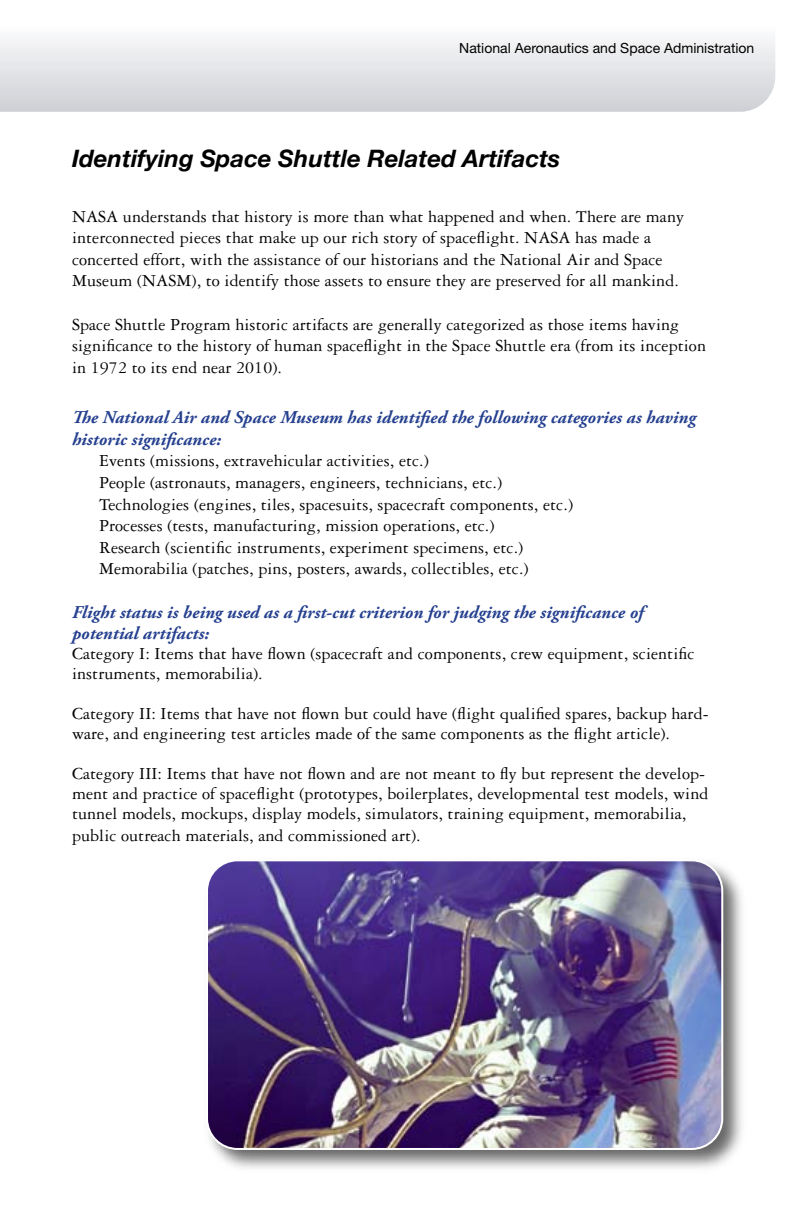
<style>
.page{position:relative;width:792px;height:1224px;background:#fff}
.page>*{position:absolute;margin:0;border:0;box-sizing:border-box;transform-origin:0 0}
.t1{font:italic 700 24px "Helvetica Neue";color:#000}
.t2{font:18px/21.6px "Garamond 3 LT Std";letter-spacing:.005em;color:#000}
.t3{font:italic 700 18px/21.6px "Adobe Garamond Pro";letter-spacing:.005em;color:#25408f}
.t4{font:14px "Helvetica Neue LT Std";color:#000}
</style>
<div class="page">
<svg style="left:0;top:37px;width:775px;height:75px"></svg>
<img style="left:214px;top:868px;width:528px;height:300px">
<img style="left:209px;top:862px;width:513px;height:287px">
<div style="left:206px;top:859px;width:517px;height:291px;border:2px solid #fff;border-radius:31px"></div>
<p class="t4" style="left:459px;top:40px;width:297px">National Aeronautics and Space Administration</p>
<h1 class="t1" style="left:72px;top:144px;width:490px">Identifying Space Shuttle Related Artifacts</h1>
<p class="t2" style="left:72px;top:206px;width:614px">NASA understands that history is more than what happened and when. There are many interconnected pieces that make up our rich story of spaceflight. NASA has made a concerted effort, with the assistance of our historians and the National Air and Space Museum (NASM), to identify those assets to ensure they are preserved for all mankind.</p>
<p class="t2" style="left:72px;top:314px;width:636px">Space Shuttle Program historic artifacts are generally categorized as those items having significance to the history of human spaceflight in the Space Shuttle era (from its inception in 1972 to its end near 2010).</p>
<p class="t3" style="left:72px;top:407px;width:625px">The National Air and Space Museum has identified the following categories as having historic significance:</p>
<p class="t2" style="left:99px;top:450px;width:476px">Events (missions, extravehicular activities, etc.)<br>People (astronauts, managers, engineers, technicians, etc.)<br>Technologies (engines, tiles, spacesuits, spacecraft components, etc.)<br>Processes (tests, manufacturing, mission operations, etc.)<br>Research (scientific instruments, experiment specimens, etc.)<br>Memorabilia (patches, pins, posters, awards, collectibles, etc.)</p>
<p class="t3" style="left:72px;top:602px;width:573px">Flight status is being used as a first-cut criterion for judging the significance of potential artifacts:</p>
<p class="t2" style="left:72px;top:644px;width:624px;line-height:20px">Category I: Items that have flown (spacecraft and components, crew equipment, scientific instruments, memorabilia).</p>
<p class="t2" style="left:72px;top:704px;width:638px;line-height:20px">Category II: Items that have not flown but could have (flight qualified spares, backup hard&shy;ware, and engineering test articles made of the same components as the flight article).</p>
<p class="t2" style="left:72px;top:764px;width:638px;line-height:20.6px">Category III: Items that have not flown and are not meant to fly but represent the develop&shy;ment and practice of spaceflight (prototypes, boilerplates, developmental test models, wind tunnel models, mockups, display models, simulators, training equipment, memorabilia, public outreach materials, and commissioned art).</p>
</div>
